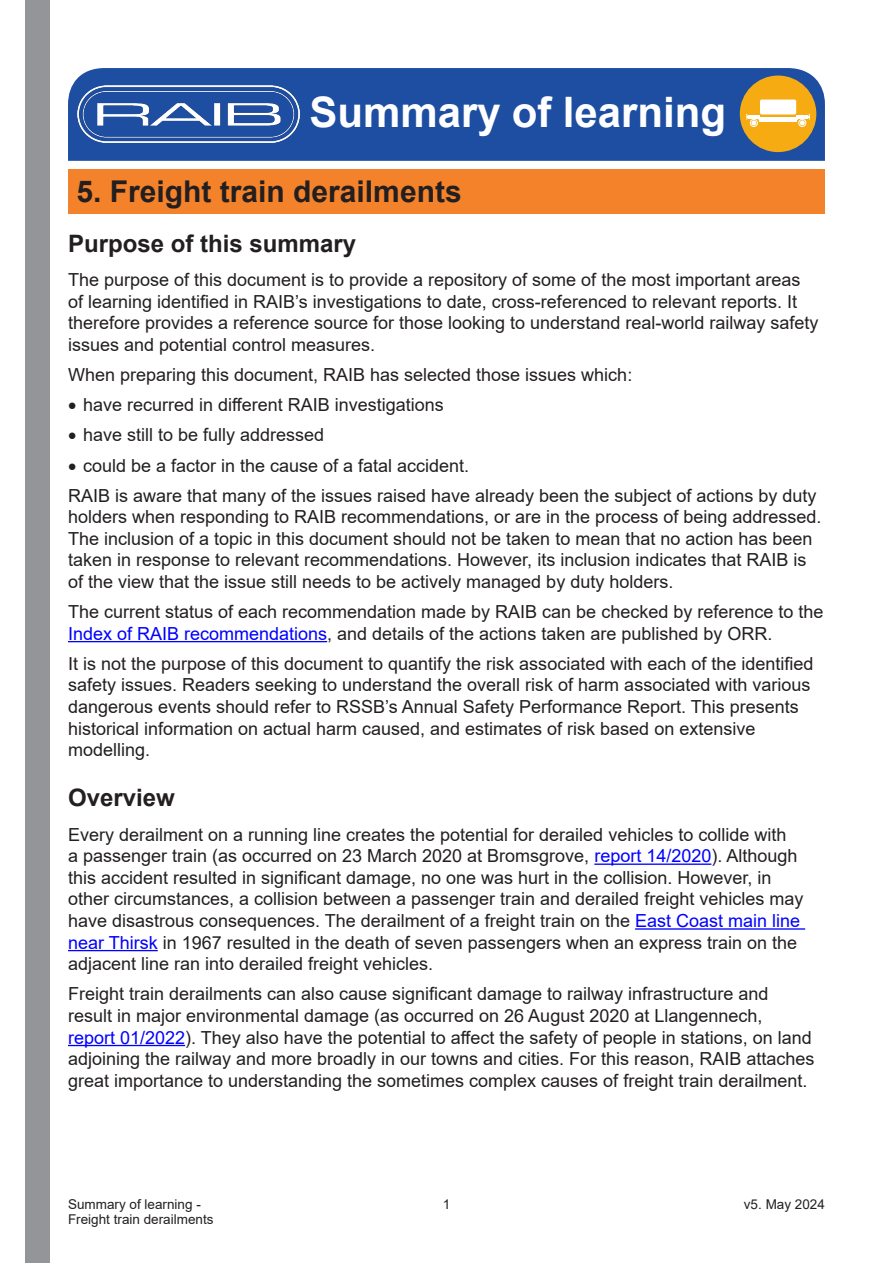
<style>
.page{position:relative;width:893px;height:1263px;background:#fff}
.page>*{position:absolute;margin:0;border:0;box-sizing:border-box;transform-origin:0 0}
.Spine_text_-_recto{font:700 42px "Arial";color:#fff}
.Spine_text_-_recto-2{font:700 30px "Arial";color:#231f20}
.t1{font:700 24px "Arial";color:#231f20}
.t2{font:18px/21.6px "Arial";color:#231f20}
.t3{font:13.5px "Arial";color:#231f20}
.s1{color:#00f}
</style>
<div class="page">
<div style="left:26px;top:0;width:24px;height:1263px;background:#939598"></div>
<hr style="left:68px;top:641px;width:259px;height:1px;background:#00f">
<hr style="left:594px;top:863px;width:117px;height:2px;background:#00f">
<hr style="left:635px;top:928px;width:170px;height:2px;background:#00f">
<hr style="left:68px;top:950px;width:90px;height:1px;background:#00f">
<hr style="left:68px;top:1045px;width:117px;height:1px;background:#00f">
<div style="left:68px;top:68px;width:757px;height:93px;background:#1e4ea1"></div>
<div style="left:68px;top:169px;width:757px;height:44px;background:#f4822b"></div>
<img style="left:78px;top:85px;width:222px;height:57px">
<div style="left:740px;top:76px;width:76px;height:76px;background:#f7ab12;border-radius:50%"></div>
<div style="left:750px;top:119px;width:8px;height:8px;border:1px solid #fff;border-radius:50%"></div>
<div style="left:798px;top:119px;width:8px;height:8px;border:1px solid #fff;border-radius:50%"></div>
<div style="left:759px;top:117px;width:19px;height:5px;background:#fff"></div>
<div style="left:778px;top:117px;width:19px;height:5px;background:#fff"></div>
<svg style="left:746px;top:114px;width:14px;height:11px"></svg>
<svg style="left:796px;top:114px;width:14px;height:11px"></svg>
<div style="left:760px;top:100px;width:36px;height:14px;background:#fff;border-radius:2px"></div>
<p class="Spine_text_-_recto" style="left:309px;top:83px;width:418px">Summary of learning</p>
<p class="Spine_text_-_recto-2" style="left:77px;top:170px;width:387px">5. Freight train derailments</p>
<p class="t1" style="left:68px;top:227px;width:290px">Purpose of this summary</p>
<p class="t2" style="left:68px;top:269px;width:752px">The purpose of this document is to provide a repository of some of the most important areas of learning identified in RAIB’s investigations to date, cross-referenced to relevant reports. It therefore provides a reference source for those looking to understand real-world railway safety issues and potential control measures.</p>
<p class="t2" style="left:68px;top:364px;width:566px">When preparing this document, RAIB has selected those issues which:</p>
<p class="t2" style="left:68px;top:394px;width:377px">• have recurred in different RAIB investigations</p>
<p class="t2" style="left:68px;top:424px;width:258px">• have still to be fully addressed</p>
<p class="t2" style="left:68px;top:454px;width:403px">• could be a factor in the cause of a fatal accident.</p>
<p class="t2" style="left:68px;top:484px;width:755px">RAIB is aware that many of the issues raised have already been the subject of actions by duty holders when responding to RAIB recommendations, or are in the process of being addressed.<br>The inclusion of a topic in this document should not be taken to mean that no action has been taken in response to relevant recommendations. However, its inclusion indicates that RAIB is of the view that the issue still needs to be actively managed by duty holders.</p>
<p class="t2" style="left:68px;top:601px;width:757px">The current status of each recommendation made by RAIB can be checked by reference to the<br><span class="s1">Index of RAIB recommendations</span>, and details of the actions taken are published by ORR.</p>
<p class="t2" style="left:68px;top:653px;width:747px">It is not the purpose of this document to quantify the risk associated with each of the identified safety issues. Readers seeking to understand the overall risk of harm associated with various dangerous events should refer to RSSB’s Annual Safety Performance Report. This presents historical information on actual harm caused, and estimates of risk based on extensive modelling.</p>
<p class="t1" style="left:68px;top:781px;width:108px">Overview</p>
<p class="t2" style="left:68px;top:823px;width:737px">Every derailment on a running line creates the potential for derailed vehicles to collide with<br>a passenger train (as occurred on 23 March 2020 at Bromsgrove, <span class="s1">report 14/2020</span>). Although this accident resulted in significant damage, no one was hurt in the collision. However, in other circumstances, a collision between a passenger train and derailed freight vehicles may have disastrous consequences. The derailment of a freight train on the <span class="s1">East Coast main line near Thirsk</span> in 1967 resulted in the death of seven passengers when an express train on the adjacent line ran into derailed freight vehicles.</p>
<p class="t2" style="left:68px;top:983px;width:748px">Freight train derailments can also cause significant damage to railway infrastructure and result in major environmental damage (as occurred on 26 August 2020 at Llangennech,<br><span class="s1">report 01/2022</span>). They also have the potential to affect the safety of people in stations, on land adjoining the railway and more broadly in our towns and cities. For this reason, RAIB attaches great importance to understanding the sometimes complex causes of freight train derailment.</p>
<p class="t3" style="left:68px;top:1195px;width:134px">Summary of learning -</p>
<p class="t3" style="left:443px;top:1195px;width:9px">1</p>
<p class="t3" style="left:68px;top:1210px;width:147px">Freight train derailments</p>
<p class="t3" style="left:744px;top:1195px;width:83px">v5. May 2024</p>
</div>
